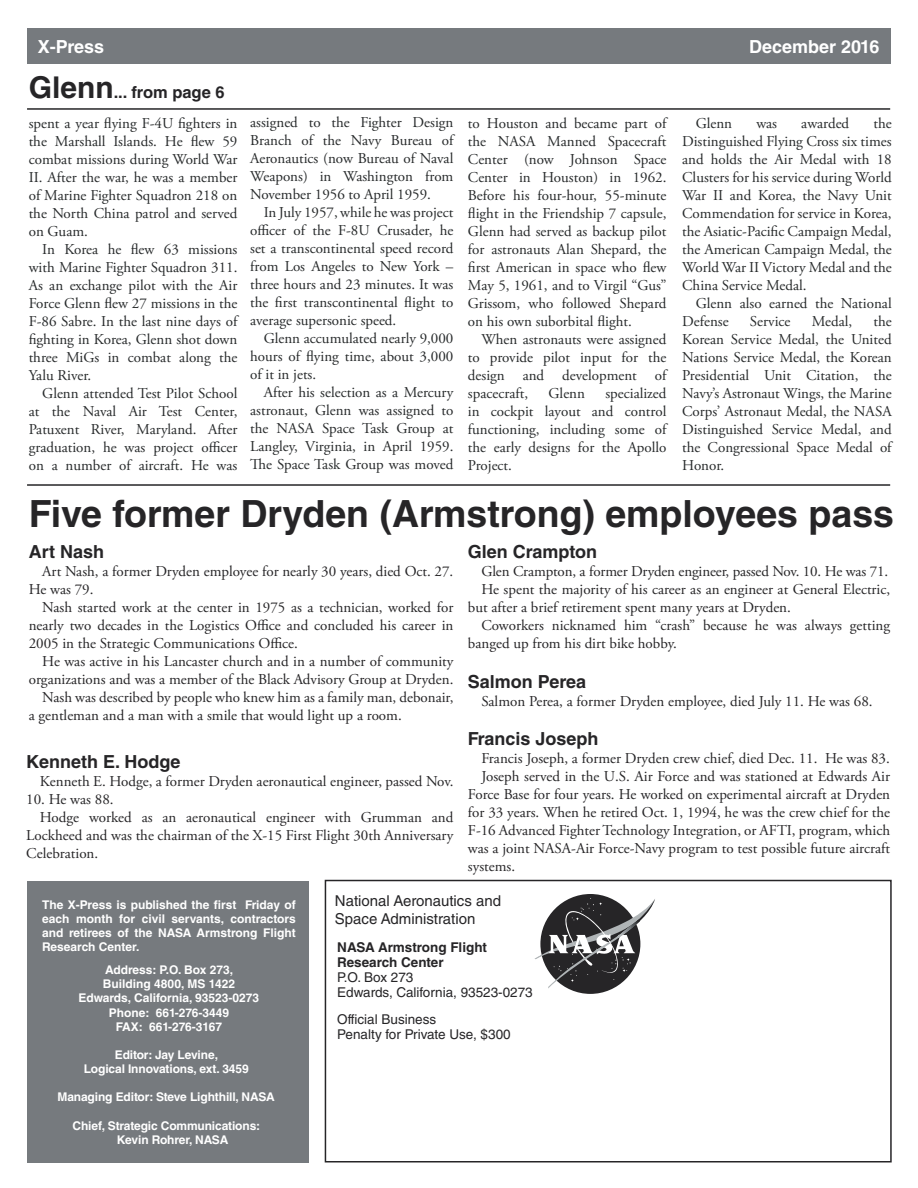
<style>
.page{position:relative;width:918px;height:1188px;background:#fff}
.page>*{position:absolute;margin:0;border:0;box-sizing:border-box;transform-origin:0 0}
.t1{font:700 37.5px "Helvetica LT Std";color:#262527}
.t2{font:700 18px "Helvetica LT Std";color:#262527}
.t3{font:700 18px "Helvetica LT Std";color:#fff}
.t4{font:700 16.5px "Helvetica LT Std";color:#262527}
.t5{font:15px/18px "Adobe Garamond Pro";color:#272a2b;text-align:justify}
.t6{font:15px/18px "Adobe Garamond Pro";color:#262527}
.t7{font:15px/18px "Helvetica LT Std";color:#262527}
.t8{font:13.5px "Helvetica LT Std";color:#262527}
.t9{font:700 13.5px/15px "Helvetica LT Std";color:#262527}
.t10{font:700 12px/14.2px "Helvetica LT Std";letter-spacing:-.01em;color:#fff;text-align:justify}
.s1{font-size:30px}
</style>
<div class="page">
<div style="left:27px;top:28px;width:864px;height:36px;background:#767a7e"></div>
<div style="left:325px;top:880px;width:567px;height:282px;border:2px solid #262527"></div>
<div style="left:27px;top:881px;width:282px;height:281px;background:#767a7e"></div>
<div style="left:540px;top:894px;width:100px;height:100px;background:#262527;border-radius:50%"></div>
<svg style="left:534px;top:898px;width:121px;height:91px"></svg>
<hr style="left:27px;top:108px;width:863px;height:2px;background:#262527">
<hr style="left:27px;top:484px;width:863px;height:2px;background:#262527">
<p class="t3" style="left:38px;top:36px;width:68px">X-Press</p>
<p class="t3" style="left:749px;top:36px;width:132px">December 2016</p>
<p class="t4" style="left:29px;top:82px;width:197px"><span class="s1">Glenn</span>... from page 6</p>
<p class="t5" style="left:29px;top:115px;width:210px">spent a year flying F-4U fighters in the Marshall Islands. He flew 59 combat missions during World War II. After the war, he was a member of Marine Fighter Squadron 218 on the North China patrol and served on Guam.</p>
<p class="t5" style="left:29px;top:241px;width:210px;text-indent:14px">In Korea he flew 63 missions with Marine Fighter Squadron 311.<br>As an exchange pilot with the Air Force Glenn flew 27 missions in the F-86 Sabre. In the last nine days of fighting in Korea, Glenn shot down three MiGs in combat along the Yalu River.</p>
<p class="t5" style="left:29px;top:385px;width:210px;text-indent:14px">Glenn attended Test Pilot School at the Naval Air Test Center, Patuxent River, Maryland. After graduation, he was project officer on a number of aircraft. He was</p>
<p class="t5" style="left:250px;top:113px;width:205px">assigned to the Fighter Design Branch of the Navy Bureau of Aeronautics (now Bureau of Naval Weapons) in Washington from November 1956 to April 1959.</p>
<p class="t5" style="left:250px;top:203px;width:205px;text-indent:14px">In July 1957, while he was project officer of the F-8U Crusader, he set a transcontinental speed record from Los Angeles to New York – three hours and 23 minutes. It was the first transcontinental flight to average supersonic speed.</p>
<p class="t5" style="left:250px;top:329px;width:205px;text-indent:14px">Glenn accumulated nearly 9,000 hours of flying time, about 3,000 of it in jets.</p>
<p class="t5" style="left:250px;top:383px;width:205px;text-indent:14px">After his selection as a Mercury astronaut, Glenn was assigned to the NASA Space Task Group at Langley, Virginia, in April 1959.<br>The Space Task Group was moved</p>
<p class="t5" style="left:468px;top:115px;width:200px">to Houston and became part of the NASA Manned Spacecraft Center (now Johnson Space Center in Houston) in 1962.<br>Before his four-hour, 55-minute flight in the Friendship 7 capsule, Glenn had served as backup pilot for astronauts Alan Shepard, the first American in space who flew May 5, 1961, and to Virgil “Gus” Grissom, who followed Shepard on his own suborbital flight.</p>
<p class="t5" style="left:468px;top:331px;width:200px;text-indent:14px">When astronauts were assigned to provide pilot input for the design and development of spacecraft,</p>
<p class="t5" style="left:682px;top:115px;width:211px;text-indent:191px">the Distinguished Flying Cross six times and holds the Air Medal with 18<br>Clusters for his service during World War II and Korea, the Navy Unit Commendation for service in Korea, the Asiatic-Pacific Campaign Medal, the American Campaign Medal, the World War II Victory Medal and the China Service Medal.</p>
<p class="t5" style="left:682px;top:295px;width:211px;text-indent:14px">Glenn also earned the National<br>Defense</p>
<p class="t5" style="left:696px;top:115px;width:38px">Glenn</p>
<p class="t5" style="left:756px;top:115px;width:22px">was</p>
<p class="t5" style="left:801px;top:115px;width:50px">awarded</p>
<p class="t5" style="left:682px;top:313px;width:211px;text-indent:191px">the Korean Service Medal, the United Nations Service Medal, the Korean Presidential Unit Citation, the Navy’s Astronaut Wings, the Marine Corps’ Astronaut Medal, the NASA Distinguished Service Medal, and the Congressional Space Medal of Honor.</p>
<p class="t5" style="left:750px;top:313px;width:42px">Service</p>
<p class="t5" style="left:812px;top:313px;width:42px">Medal,</p>
<p class="t5" style="left:468px;top:385px;width:200px;text-indent:137px">specialized in cockpit layout and control functioning, including some of the early designs for the Apollo Project.</p>
<p class="t5" style="left:549px;top:385px;width:38px">Glenn</p>
<p class="t1" style="left:29px;top:491px;width:867px">Five former Dryden (Armstrong) employees pass</p>
<p class="t2" style="left:468px;top:541px;width:131px">Glen Crampton</p>
<p class="t6" style="left:481px;top:563px;width:408px">Glen Crampton, a former Dryden engineer, passed Nov. 10. He was 71.</p>
<p class="t6" style="left:468px;top:581px;width:424px;text-indent:14px">He spent the majority of his career as an engineer at General Electric, but after a brief retirement spent many years at Dryden.</p>
<p class="t6" style="left:468px;top:617px;width:424px;text-indent:14px">Coworkers nicknamed him “crash” because he was always getting banged up from his dirt bike hobby.</p>
<p class="t2" style="left:468px;top:670px;width:120px">Salmon Perea</p>
<p class="t6" style="left:481px;top:692px;width:393px">Salmon Perea, a former Dryden employee, died July 11. He was 68.</p>
<p class="t2" style="left:468px;top:728px;width:132px">Francis Joseph</p>
<p class="t6" style="left:481px;top:750px;width:410px">Francis Joseph, a former Dryden crew chief, died Dec. 11. He was 83.</p>
<p class="t6" style="left:468px;top:768px;width:424px;text-align:justify;text-indent:14px">Joseph served in the U.S. Air Force and was stationed at Edwards Air Force Base for four years. He worked on experimental aircraft at Dryden for 33 years. When he retired Oct. 1, 1994, he was the crew chief for the F-16 Advanced Fighter Technology Integration, or AFTI, program, which was a joint NASA-Air Force-Navy program to test possible future aircraft systems.</p>
<p class="t2" style="left:29px;top:541px;width:77px">Art Nash</p>
<p class="t6" style="left:29px;top:563px;width:426px;text-indent:14px">Art Nash, a former Dryden employee for nearly 30 years, died Oct. 27.<br>He was 79.</p>
<p class="t6" style="left:29px;top:599px;width:426px;text-align:justify;text-indent:14px">Nash started work at the center in 1975 as a technician, worked for nearly two decades in the Logistics Office and concluded his career in 2005 in the Strategic Communications Office.</p>
<p class="t6" style="left:29px;top:653px;width:426px;text-align:right">He was active in his Lancaster church and in a number of community organizations and was a member of the Black Advisory Group at Dryden.</p>
<p class="t6" style="left:29px;top:689px;width:426px;text-indent:14px">Nash was described by people who knew him as a family man, debonair, a gentleman and a man with a smile that would light up a room.</p>
<p class="t2" style="left:26px;top:750px;width:156px">Kenneth E. Hodge</p>
<p class="t6" style="left:40px;top:772px;width:415px">Kenneth E. Hodge, a former Dryden aeronautical engineer, passed Nov.</p>
<p class="t6" style="left:26px;top:790px;width:89px">10. He was 88.</p>
<p class="t6" style="left:26px;top:808px;width:429px;text-align:justify;text-indent:14px">Hodge worked as an aeronautical engineer with Grumman and Lockheed and was the chairman of the X-15 First Flight 30th Anniversary Celebration.</p>
<p class="t10" style="left:42px;top:897px;width:255px">The X-Press is published the first Friday of each month for civil servants, contractors and retirees of the NASA Armstrong Flight Research Center.</p>
<p class="t10" style="left:105px;top:962px;width:130px">Address: P.O. Box 273,</p>
<p class="t10" style="left:103px;top:977px;width:134px">Building 4800, MS 1422</p>
<p class="t10" style="left:79px;top:991px;width:182px">Edwards, California, 93523-0273</p>
<p class="t10" style="left:109px;top:1005px;width:122px">Phone: 661-276-3449</p>
<p class="t10" style="left:116px;top:1019px;width:108px">FAX: 661-276-3167</p>
<p class="t10" style="left:115px;top:1047px;width:105px">Editor: Jay Levine,</p>
<p class="t10" style="left:84px;top:1061px;width:166px">Logical Innovations, ext. 3459</p>
<p class="t10" style="left:58px;top:1090px;width:219px">Managing Editor: Steve Lighthill, NASA</p>
<p class="t10" style="left:73px;top:1118px;width:189px">Chief, Strategic Communications:</p>
<p class="t10" style="left:117px;top:1133px;width:113px">Kevin Rohrer, NASA</p>
<p class="t7" style="left:335px;top:892px;width:168px">National Aeronautics and<br>Space Administration</p>
<p class="t9" style="left:337px;top:939px;width:151px">NASA Armstrong Flight<br>Research Center</p>
<p class="t8" style="left:337px;top:969px;width:78px">P.O. Box 273</p>
<p class="t8" style="left:337px;top:984px;width:197px">Edwards, California, 93523-0273</p>
<p class="t8" style="left:337px;top:1011px;width:101px">Official Business</p>
<p class="t8" style="left:337px;top:1026px;width:175px">Penalty for Private Use, $300</p>
</div>
